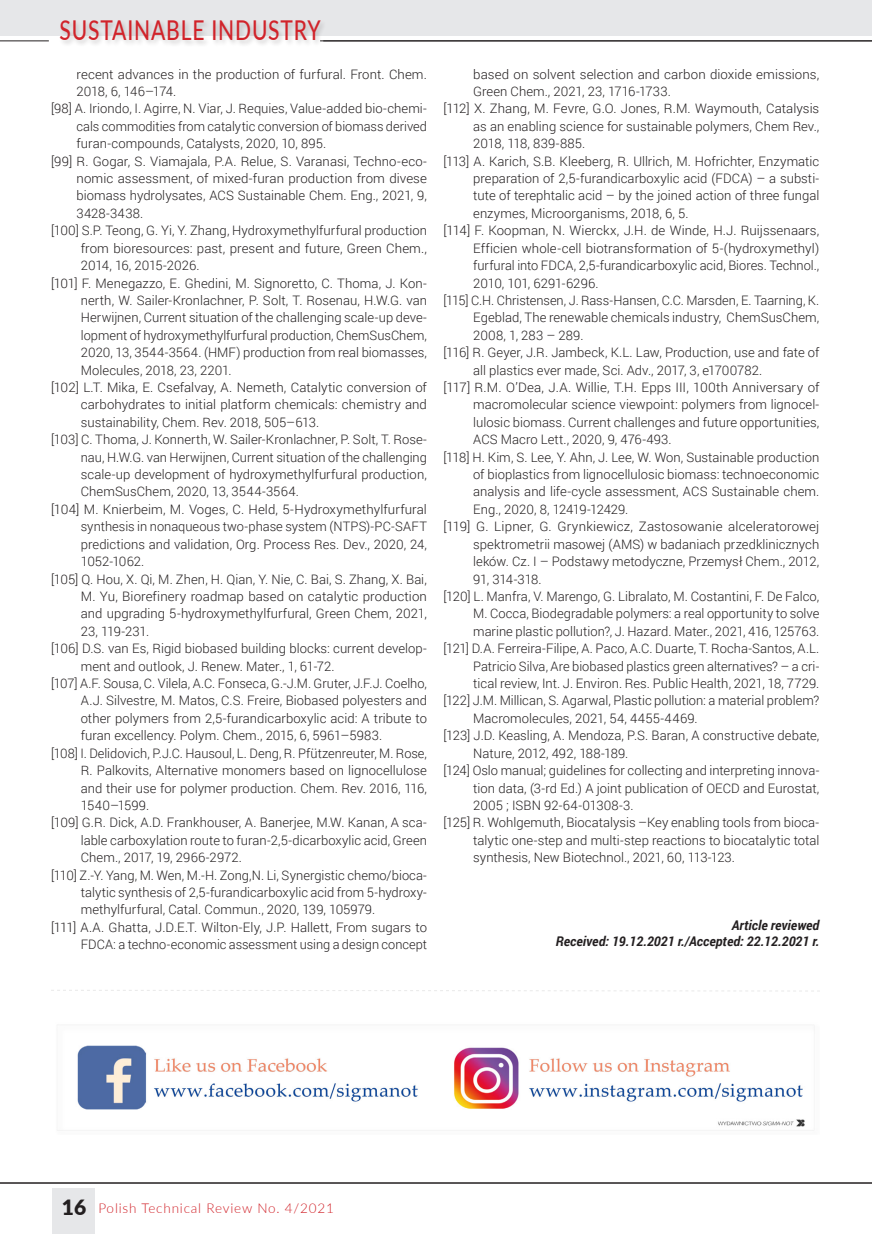
<style>
.page{position:relative;width:872px;height:1234px;background:#fff}
.page>*{position:absolute;margin:0;border:0;box-sizing:border-box;transform-origin:0 0}
.t1{font:500 27.3px "Lato";letter-spacing:.04em;color:#d1232a;scale:.77 1}
.t2{font:300 13.5px "Lato";letter-spacing:.06em;color:#d1232a}
.LITERATURAAAAAAAAAAA{font:italic 700 13.35px "Roboto";color:#231f20;scale:.96 1}
.LITERATURAAAAAAAAAAA-2{font:300 13.05px/17.4px "Roboto";color:#231f20;text-align:justify}
.s1{font-weight:900;font-size:21px;color:#231f20}
</style>
<div class="page">
<hr style="left:871px;top:0;width:1px;height:36px;background:#e6e7e9">
<div style="left:52px;top:1187px;width:42px;height:46px;background:#e6e7e9"></div>
<hr style="left:0;top:1182px;width:872px;height:1px;background:#231f20">
<div style="left:0;top:0;width:871px;height:36px;background:#e6e7e9"></div>
<div style="left:59px;top:19px;width:268px;height:28px;background:#231f20;opacity:.22"></div>
<hr style="left:0;top:40px;width:49px;height:1px;background:#231f20">
<hr style="left:323px;top:40px;width:549px;height:1px;background:#231f20">
<hr style="left:871px;top:66px;width:1px;height:31px;background:#e6e7e9">
<svg style="left:51px;top:990px;width:768px;height:1px"></svg>
<img style="left:57px;top:1045px;width:757px;height:86px">
<h1 class="t1" style="left:60px;top:10px;width:340px">SUSTAINABLE INDUSTRY</h1>
<p class="LITERATURAAAAAAAAAAA-2" style="left:77px;top:65px;width:352px">recent advances in the production of furfural. Front. Chem.<br>2018, 6, 146–174.</p>
<p class="LITERATURAAAAAAAAAAA-2" style="left:77px;top:100px;width:352px;text-indent:-26px">[98] A. Iriondo, I. Agirre, N. Viar, J. Requies, Value-added bio-chemi&shy;cals commodities from catalytic conversion of biomass derived furan-compounds, Catalysts, 2020, 10, 895.</p>
<p class="LITERATURAAAAAAAAAAA-2" style="left:77px;top:152px;width:352px;text-indent:-26px">[99] R. Gogar, S. Viamajala, P.A. Relue, S. Varanasi, Techno-eco&shy;nomic assessment, of mixed-furan production from divese biomass hydrolysates, ACS Sustainable Chem. Eng., 2021, 9, 3428-3438.</p>
<p class="LITERATURAAAAAAAAAAA-2" style="left:81px;top:221px;width:348px;text-indent:-30px">[100] S.P. Teong, G. Yi, Y. Zhang, Hydroxymethylfurfural production from bioresources: past, present and future, Green Chem., 2014, 16, 2015-2026.</p>
<p class="LITERATURAAAAAAAAAAA-2" style="left:81px;top:274px;width:348px;text-indent:-30px">[101] F. Menegazzo, E. Ghedini, M. Signoretto, C. Thoma, J. Kon&shy;nerth, W. Sailer-Kronlachner, P. Solt, T. Rosenau, H.W.G. van Herwijnen, Current situation of the challenging scale-up deve&shy;lopment of hydroxymethylfurfural production, ChemSusChem, 2020, 13, 3544-3564. (HMF) production from real biomasses, Molecules, 2018, 23, 2201.</p>
<p class="LITERATURAAAAAAAAAAA-2" style="left:81px;top:378px;width:348px;text-indent:-30px">[102] L.T. Mika, E. Csefalvay, A. Nemeth, Catalytic conversion of carbohydrates to initial platform chemicals: chemistry and sustainability, Chem. Rev. 2018, 505–613.</p>
<p class="LITERATURAAAAAAAAAAA-2" style="left:81px;top:430px;width:348px;text-indent:-30px">[103] C. Thoma, J. Konnerth, W. Sailer-Kronlachner, P. Solt, T. Rose&shy;nau, H.W.G. van Herwijnen, Current situation of the challenging scale-up development of hydroxymethylfurfural production, ChemSusChem, 2020, 13, 3544-3564.</p>
<p class="LITERATURAAAAAAAAAAA-2" style="left:81px;top:500px;width:348px;text-indent:-30px">[104] M. Knierbeim, M. Voges, C. Held, 5-Hydroxymethylfurfural synthesis in nonaqueous two-phase system (NTPS)-PC-SAFT predictions and validation, Org. Process Res. Dev., 2020, 24, 1052-1062.</p>
<p class="LITERATURAAAAAAAAAAA-2" style="left:81px;top:569px;width:348px;text-indent:-30px">[105] Q. Hou, X. Qi, M. Zhen, H. Qian, Y. Nie, C. Bai, S. Zhang, X. Bai, M. Yu, Biorefinery roadmap based on catalytic production and upgrading 5-hydroxymethylfurfural, Green Chem, 2021, 23, 119-231.</p>
<p class="LITERATURAAAAAAAAAAA-2" style="left:81px;top:639px;width:348px;text-indent:-30px">[106] D.S. van Es, Rigid biobased building blocks: current develop&shy;ment and outlook, J. Renew. Mater., 1, 61-72.</p>
<p class="LITERATURAAAAAAAAAAA-2" style="left:81px;top:674px;width:348px;text-indent:-30px">[107] A.F. Sousa, C. Vilela, A.C. Fonseca, G.-J.M. Gruter, J.F.J. Coelho, A.J. Silvestre, M. Matos, C.S. Freire, Biobased polyesters and other polymers from 2,5-furandicarboxylic acid: A tribute to furan excellency. Polym. Chem., 2015, 6, 5961–5983.</p>
<p class="LITERATURAAAAAAAAAAA-2" style="left:81px;top:743px;width:348px;text-indent:-30px">[108] I. Delidovich, P.J.C. Hausoul, L. Deng, R. Pfützenreuter, M. Rose, R. Palkovits, Alternative monomers based on lignocellulose and their use for polymer production. Chem. Rev. 2016, 116, 1540–1599.</p>
<p class="LITERATURAAAAAAAAAAA-2" style="left:81px;top:813px;width:348px;text-indent:-30px">[109] G.R. Dick, A.D. Frankhouser, A. Banerjee, M.W. Kanan, A sca&shy;lable carboxylation route to furan-2,5-dicarboxylic acid, Green Chem., 2017, 19, 2966-2972.</p>
<p class="LITERATURAAAAAAAAAAA-2" style="left:81px;top:865px;width:348px;text-indent:-30px">[110] Z.-Y. Yang, M. Wen, M.-H. Zong,N. Li, Synergistic chemo/bioca&shy;talytic synthesis of 2,5-furandicarboxylic acid from 5-hydroxy&shy;methylfurfural, Catal. Commun., 2020, 139, 105979.</p>
<p class="LITERATURAAAAAAAAAAA-2" style="left:51px;top:917px;width:377px;text-align:right">[111] A.A. Ghatta, J.D.E.T. Wilton-Ely, J.P. Hallett, From sugars to<br>FDCA: a techno-economic assessment using a design concept</p>
<p class="LITERATURAAAAAAAAAAA-2" style="left:473px;top:65px;width:348px">based on solvent selection and carbon dioxide emissions,<br>Green Chem., 2021, 23, 1716-1733.</p>
<p class="LITERATURAAAAAAAAAAA-2" style="left:473px;top:100px;width:348px;text-indent:-30px">[112] X. Zhang, M. Fevre, G.O. Jones, R.M. Waymouth, Catalysis as an enabling science for sustainable polymers, Chem Rev., 2018, 118, 839-885.</p>
<p class="LITERATURAAAAAAAAAAA-2" style="left:473px;top:152px;width:348px;text-indent:-30px">[113] A. Karich, S.B. Kleeberg, R. Ullrich, M. Hofrichter, Enzymatic preparation of 2,5-furandicarboxylic acid (FDCA) – a substi&shy;tute of terephtalic acid – by the joined action of three fungal enzymes, Microorganisms, 2018, 6, 5.</p>
<p class="LITERATURAAAAAAAAAAA-2" style="left:473px;top:221px;width:348px;text-indent:-30px">[114] F. Koopman, N. Wierckx, J.H. de Winde, H.J. Ruijssenaars, Efficien whole-cell biotransformation of 5-(hydroxymethyl) furfural into FDCA, 2,5-furandicarboxylic acid, Biores. Technol., 2010, 101, 6291-6296.</p>
<p class="LITERATURAAAAAAAAAAA-2" style="left:473px;top:291px;width:348px;text-indent:-30px">[115] C.H. Christensen, J. Rass-Hansen, C.C. Marsden, E. Taarning, K.<br>Egeblad, The renewable chemicals industry, ChemSusChem, 2008, 1, 283 – 289.</p>
<p class="LITERATURAAAAAAAAAAA-2" style="left:473px;top:343px;width:347px;text-indent:-30px">[116] R. Geyer, J.R. Jambeck, K.L. Law, Production, use and fate of all plastics ever made, Sci. Adv., 2017, 3, e1700782.</p>
<p class="LITERATURAAAAAAAAAAA-2" style="left:473px;top:378px;width:348px;text-indent:-30px">[117] R.M. O’Dea, J.A. Willie, T.H. Epps III, 100th Anniversary of macromolecular science viewpoint: polymers from lignocel&shy;lulosic biomass. Current challenges and future opportunities, ACS Macro Lett., 2020, 9, 476-493.</p>
<p class="LITERATURAAAAAAAAAAA-2" style="left:473px;top:448px;width:348px;text-indent:-30px">[118] H. Kim, S. Lee, Y. Ahn, J. Lee, W. Won, Sustainable production of bioplastics from lignocellulosic biomass: technoeconomic analysis and life-cycle assessment, ACS Sustainable chem.<br>Eng., 2020, 8, 12419-12429.</p>
<p class="LITERATURAAAAAAAAAAA-2" style="left:473px;top:517px;width:348px;text-indent:-30px">[119] G. Lipner, G. Grynkiewicz, Zastosowanie alceleratorowej spektrometrii masowej (AMS) w badaniach przedklinicznych leków. Cz. I – Podstawy metodyczne, Przemysł Chem., 2012, 91, 314-318.</p>
<p class="LITERATURAAAAAAAAAAA-2" style="left:473px;top:587px;width:348px;text-indent:-30px">[120] L. Manfra, V. Marengo, G. Libralato, M. Costantini, F. De Falco, M. Cocca, Biodegradable polymers: a real opportunity to solve marine plastic pollution?, J. Hazard. Mater., 2021, 416, 125763.</p>
<p class="LITERATURAAAAAAAAAAA-2" style="left:473px;top:639px;width:348px;text-indent:-30px">[121] D.A. Ferreira-Filipe, A. Paco, A.C. Duarte, T. Rocha-Santos, A.L.<br>Patricio Silva, Are biobased plastics green alternatives? – a cri&shy;tical review, Int. J. Environ. Res. Public Health, 2021, 18, 7729.</p>
<p class="LITERATURAAAAAAAAAAA-2" style="left:473px;top:691px;width:348px;text-indent:-30px">[122] J.M. Millican, S. Agarwal, Plastic pollution: a material problem?<br>Macromolecules, 2021, 54, 4455-4469.</p>
<p class="LITERATURAAAAAAAAAAA-2" style="left:473px;top:726px;width:348px;text-indent:-30px">[123] J.D. Keasling, A. Mendoza, P.S. Baran, A constructive debate,<br>Nature, 2012, 492, 188-189.</p>
<p class="LITERATURAAAAAAAAAAA-2" style="left:473px;top:761px;width:348px;text-indent:-30px">[124] Oslo manual; guidelines for collecting and interpreting innova&shy;tion data, (3-rd Ed.) A joint publication of OECD and Eurostat, 2005 ; ISBN 92-64-01308-3.</p>
<p class="LITERATURAAAAAAAAAAA-2" style="left:473px;top:813px;width:348px;text-indent:-30px">[125] R. Wohlgemuth, Biocatalysis –Key enabling tools from bioca&shy;talytic one-step and multi-step reactions to biocatalytic total synthesis, New Biotechnol., 2021, 60, 113-123.</p>
<p class="LITERATURAAAAAAAAAAA" style="left:732px;top:915px;width:93px">Article reviewed</p>
<p class="LITERATURAAAAAAAAAAA" style="left:556px;top:931px;width:276px">Received: 19.12.2021 r./Accepted: 22.12.2021 r.</p>
<p class="t2" style="left:62px;top:1197px;width:274px"><span class="s1">16</span> Polish Technical Review No. 4/2021</p>
</div>
